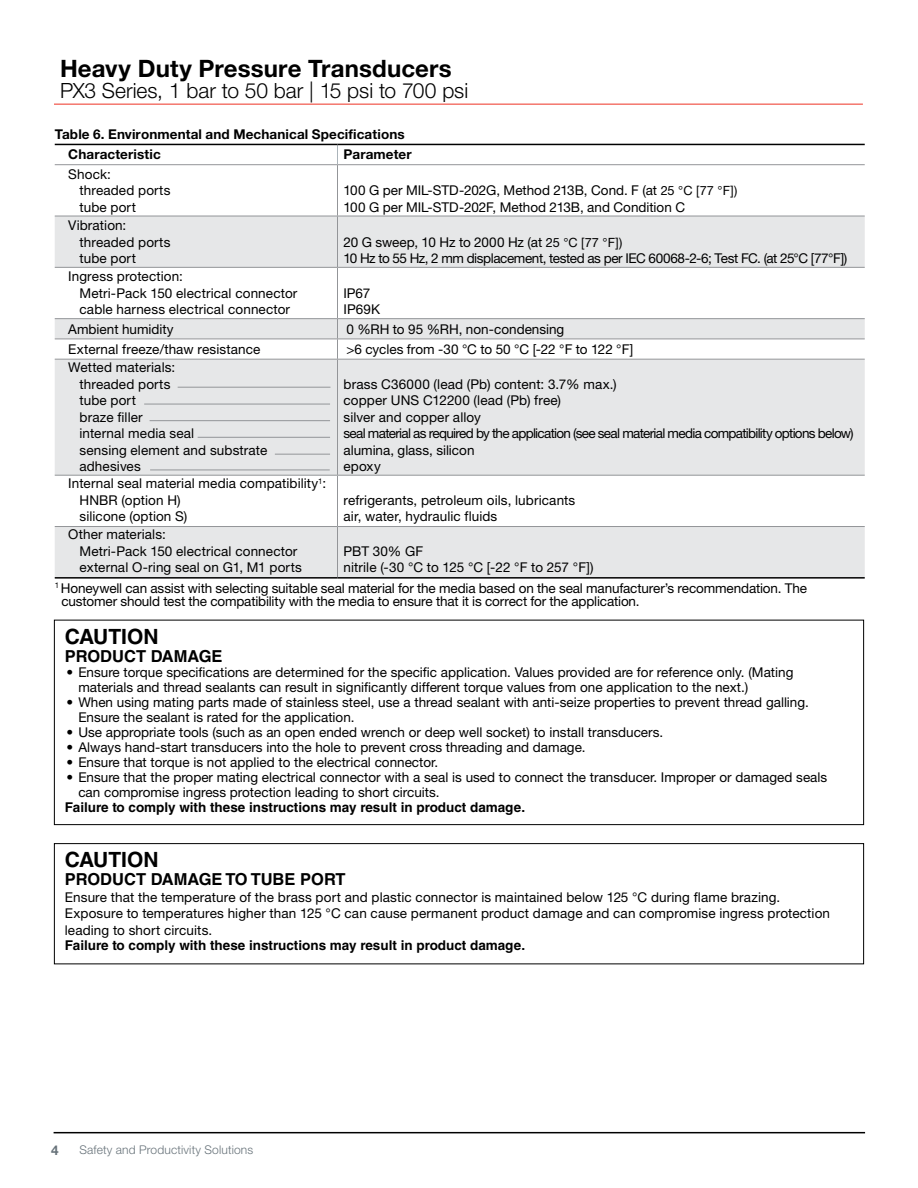
<style>
.page{position:relative;width:918px;height:1188px;background:#fff}
.page>*{position:absolute;margin:0;border:0;box-sizing:border-box;transform-origin:0 0}
.t1{font:700 24px "Helvetica Neue LT Std";letter-spacing:.005em;color:#000}
.t2{font:300 21px "Helvetica Neue LT Std";letter-spacing:-.005em;color:#000}
.t3{font:700 21px "Helvetica LT Std";color:#000}
.t4{font:700 16.5px "Helvetica LT Std";color:#000}
.t5{font:13.5px/16.5px "Helvetica Neue LT Std";color:#000}
.t6{font:700 13.5px "Helvetica LT Std";color:#000}
.t7{font:13.5px/16.5px "Helvetica Neue LT Std";letter-spacing:-.03em;color:#000}
.t8{font:700 13.5px/20.7px "Helvetica Neue LT Std";letter-spacing:.01em;color:#000}
.t9{font:700 13.5px "Helvetica Neue LT Std";color:#68737a}
.t10{font:300 12px "Helvetica Neue LT Std";letter-spacing:.015em;color:#68737a}
.s1{font-size:12.75px}
</style>
<div class="page">
<hr style="left:54px;top:104px;width:809px;height:1px;background:#ee3124">
<hr style="left:54px;top:1132px;width:811px;height:1px;background:#000">
<svg style="left:55px;top:165px;width:810px;height:51px"></svg>
<svg style="left:55px;top:217px;width:810px;height:360px;fill:#e6e7e8"></svg>
<svg style="left:55px;top:143px;width:810px;height:21px"></svg>
<hr style="left:55px;top:144px;width:283px;height:1px;background:#000">
<hr style="left:338px;top:144px;width:527px;height:1px;background:#000">
<hr style="left:55px;top:164px;width:283px;height:1px;background:#939598">
<hr style="left:338px;top:164px;width:527px;height:1px;background:#939598">
<hr style="left:337px;top:165px;width:1px;height:51px;background:#939598">
<hr style="left:55px;top:216px;width:283px;height:1px;background:#939598">
<hr style="left:338px;top:216px;width:527px;height:1px;background:#939598">
<hr style="left:337px;top:216px;width:1px;height:51px;background:#939598">
<hr style="left:55px;top:267px;width:283px;height:1px;background:#939598">
<hr style="left:338px;top:267px;width:527px;height:1px;background:#939598">
<hr style="left:337px;top:268px;width:1px;height:50px;background:#939598">
<hr style="left:337px;top:360px;width:1px;height:115px;background:#939598">
<hr style="left:55px;top:475px;width:283px;height:1px;background:#939598">
<hr style="left:338px;top:475px;width:527px;height:1px;background:#939598">
<hr style="left:337px;top:476px;width:1px;height:50px;background:#939598">
<hr style="left:337px;top:527px;width:1px;height:50px;background:#939598">
<hr style="left:55px;top:526px;width:283px;height:1px;background:#939598">
<hr style="left:338px;top:526px;width:527px;height:1px;background:#939598">
<hr style="left:55px;top:577px;width:283px;height:2px;background:#000">
<hr style="left:338px;top:577px;width:527px;height:2px;background:#000">
<hr style="left:55px;top:318px;width:283px;height:1px;background:#939598">
<hr style="left:338px;top:318px;width:527px;height:1px;background:#939598">
<svg style="left:55px;top:319px;width:810px;height:40px"></svg>
<hr style="left:55px;top:359px;width:283px;height:1px;background:#939598">
<hr style="left:338px;top:359px;width:527px;height:1px;background:#939598">
<div style="left:54px;top:620px;width:810px;height:205px;border:1px solid #000"></div>
<hr style="left:178px;top:387px;width:152px;height:1px;background:#939598">
<div style="left:54px;top:843px;width:810px;height:121px;border:1px solid #000"></div>
<hr style="left:144px;top:404px;width:186px;height:1px;background:#939598">
<hr style="left:150px;top:420px;width:180px;height:1px;background:#939598">
<hr style="left:198px;top:437px;width:132px;height:1px;background:#939598">
<hr style="left:150px;top:470px;width:180px;height:1px;background:#939598">
<hr style="left:275px;top:454px;width:55px;height:1px;background:#939598">
<h1 class="t1" style="left:60px;top:54px;width:393px">Heavy Duty Pressure Transducers</h1>
<h2 class="t2" style="left:60px;top:78px;width:410px">PX3 Series, 1 bar to 50 bar | 15 psi to 700 psi</h2>
<p class="t8" style="left:68px;top:123px;width:338px;text-indent:-14px">Table 6. Environmental and Mechanical Specifications<br>Characteristic</p>
<p class="t8" style="left:344px;top:144px;width:70px">Parameter</p>
<p class="t5" style="left:80px;top:165px;width:92px;text-indent:-11px">Shock:<br>threaded ports tube port</p>
<p class="t5" style="left:80px;top:217px;width:92px;text-indent:-11px">Vibration: threaded ports tube port</p>
<p class="t5" style="left:80px;top:268px;width:219px;text-indent:-11px">Ingress protection:<br>Metri-Pack 150 electrical connector cable harness electrical connector</p>
<p class="t5" style="left:344px;top:182px;width:395px">100 G per MIL-STD-202G, Method 213B, Cond. F (at <span class="s1">25 °C [77 °F])<br></span>100 G per MIL-STD-202F, Method 213B, and Condition C</p>
<p class="t7" style="left:344px;top:233px;width:505px">20 G sweep, 10 Hz to 2000 Hz (at <span class="s1">25 °C [77 °F])<br></span>10 Hz to 55 Hz, 2 mm displacement, tested as per IEC 60068-2-6; Test FC. (at 25°C [77°F])</p>
<p class="t5" style="left:344px;top:285px;width:38px">IP67<br>IP69K</p>
<p class="t5" style="left:68px;top:320px;width:107px">Ambient humidity</p>
<p class="t5" style="left:346px;top:320px;width:220px">0 %RH to 95 %RH, non-condensing</p>
<p class="t5" style="left:68px;top:341px;width:194px">External freeze/thaw resistance</p>
<p class="t5" style="left:346px;top:341px;width:288px">&gt;6 cycles from -30 °C to 50 °C [-22 °F to 122 °F]</p>
<p class="t5" style="left:80px;top:359px;width:189px;text-indent:-11px">Wetted materials:<br>threaded ports<br>tube port<br>braze filler<br>internal media seal<br>sensing element and substrate adhesives</p>
<p class="t5" style="left:344px;top:375px;width:512px">brass C36000 (lead (Pb) content: 3.7% max.)<br>copper UNS C12200 (lead (Pb) free)<br>silver and copper alloy<br>seal material as required by the application (see seal material media compatibility options below) alumina, glass, silicon<br>epoxy</p>
<p class="t5" style="left:80px;top:475px;width:248px;text-indent:-11px">Internal seal material media compatibility<sup>1</sup>:<br>HNBR (option H)<br>silicone (option S)</p>
<p class="t5" style="left:344px;top:491px;width:233px">refrigerants, petroleum oils, lubricants air, water, hydraulic fluids</p>
<p class="t5" style="left:80px;top:526px;width:224px;text-indent:-11px">Other materials:<br>Metri-Pack 150 electrical connector external O-ring seal on G1, M1 ports</p>
<p class="t5" style="left:344px;top:543px;width:252px">PBT 30% GF<br>nitrile (-30 °C to 125 °C [-22 °F to 257 °F])</p>
<p class="t5" style="left:61px;top:581px;width:747px;line-height:13.5px;text-indent:-7px"><sup>1</sup> Honeywell can assist with selecting suitable seal material for the media based on the seal manufacturer’s recommendation. The customer should test the compatibility with the media to ensure that it is correct for the application.</p>
<h2 class="t3" style="left:65px;top:624px;width:95px">CAUTION</h2>
<p class="t4" style="left:65px;top:646px;width:159px">PRODUCT DAMAGE</p>
<p class="t5" style="left:78px;top:664px;width:717px;line-height:15px;text-indent:-12px">• Ensure torque specifications are determined for the specific application. Values provided are for reference only. (Mating materials and thread sealants can result in significantly different torque values from one application to the next.)</p>
<p class="t5" style="left:78px;top:694px;width:732px;line-height:15px;text-indent:-12px">• When using mating parts made of stainless steel, use a thread sealant with anti-seize properties to prevent thread galling.<br>Ensure the sealant is rated for the application.</p>
<p class="t5" style="left:66px;top:723px;width:598px">• Use appropriate tools (such as an open ended wrench or deep well socket) to install transducers.</p>
<p class="t5" style="left:66px;top:738px;width:521px">• Always hand-start transducers into the hole to prevent cross threading and damage.</p>
<p class="t5" style="left:66px;top:753px;width:373px">• Ensure that torque is not applied to the electrical connector.</p>
<p class="t5" style="left:78px;top:769px;width:750px;line-height:15px;text-indent:-12px">• Ensure that the proper mating electrical connector with a seal is used to connect the transducer. Improper or damaged seals can compromise ingress protection leading to short circuits.</p>
<p class="t6" style="left:65px;top:799px;width:462px">Failure to comply with these instructions may result in product damage.</p>
<h2 class="t3" style="left:65px;top:847px;width:95px">CAUTION</h2>
<p class="t4" style="left:65px;top:869px;width:282px">PRODUCT DAMAGE TO TUBE PORT</p>
<p class="t5" style="left:65px;top:889px;width:767px">Ensure that the temperature of the brass port and plastic connector is maintained below 125 °C during flame brazing.<br>Exposure to temperatures higher than 125 °C can cause permanent product damage and can compromise ingress protection leading to short circuits.</p>
<p class="t6" style="left:65px;top:937px;width:462px">Failure to comply with these instructions may result in product damage.</p>
<p class="t9" style="left:51px;top:1142px;width:9px">4</p>
<p class="t10" style="left:79px;top:1143px;width:175px">Safety and Productivity Solutions</p>
</div>
